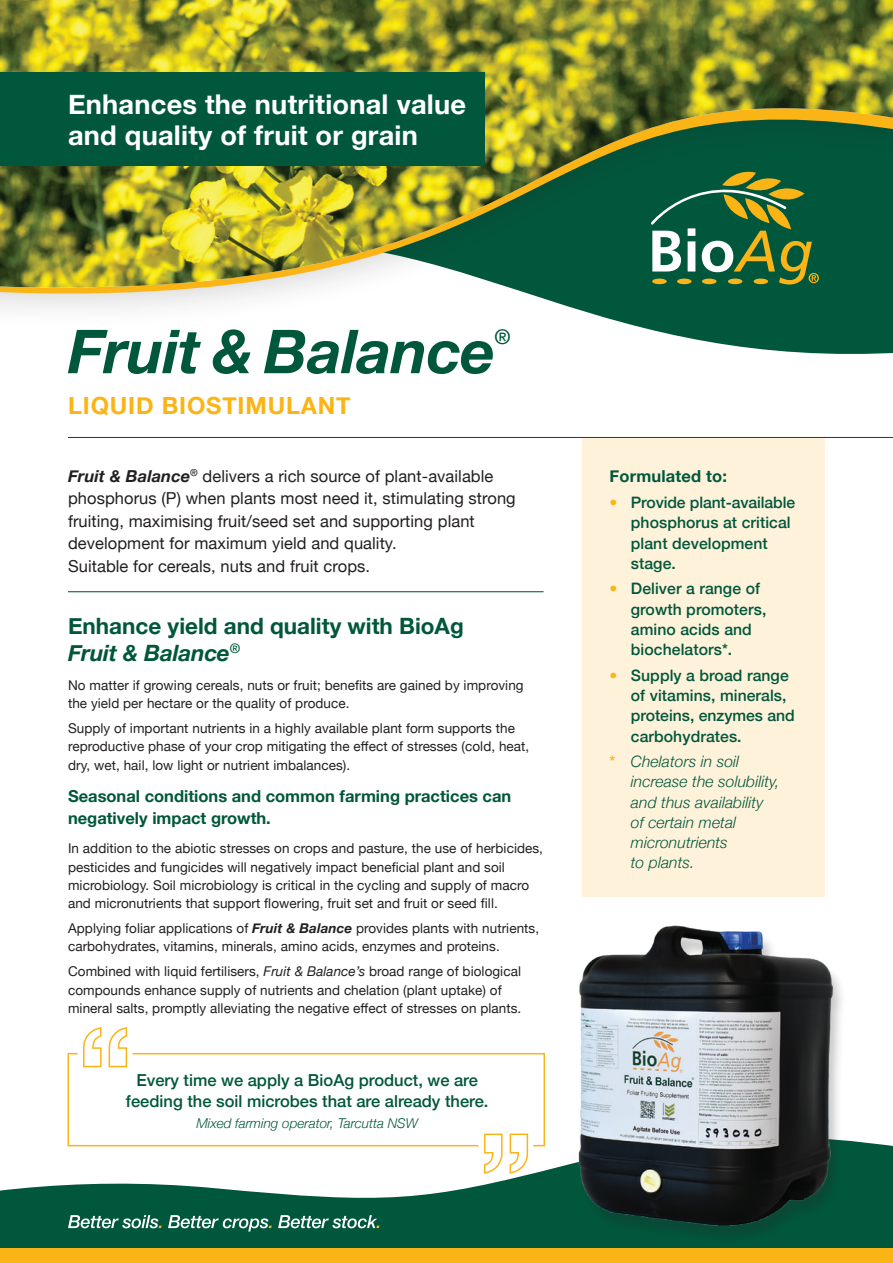
<style>
.page{position:relative;width:893px;height:1263px;background:#fff}
.page>*{position:absolute;margin:0;border:0;box-sizing:border-box;transform-origin:0 0}
.t1{font:italic 700 60.6px "Helvetica Neue";letter-spacing:-.01em;color:#01573c}
.t2{font:700 27.15px/31.3px "Helvetica Neue";letter-spacing:.01em;color:#fff}
.t3{font:700 23.7px "Helvetica Neue";letter-spacing:.035em;color:#fbb416}
.t4{font:700 22.5px/27px "Helvetica Neue";color:#01573c}
.t5{font:500 20.25px "Helvetica Neue";color:#01573c}
.t6{font:16.5px/22.5px "Helvetica Neue";letter-spacing:.005em;color:#231f20}
.t7{font:700 16.5px/22.5px "Helvetica Neue";color:#01573c}
.t8{font:500 16.5px/21px "Helvetica Neue";color:#01573c;text-align:center}
.t9{font:500 15.75px/20.2px "Helvetica Neue";letter-spacing:.005em;color:#01573c}
.t10{font:italic 300 15.75px/20.2px "Helvetica Neue";letter-spacing:.005em;color:#01573c}
.t11{font:13.5px/18.3px "Helvetica Neue";letter-spacing:.005em;color:#231f20}
.t12{font:italic 300 13.5px "Helvetica Neue";color:#01573c}
.s1{font-weight:700;font-style:italic}
.s2{font-style:italic}
.s3{color:#fbb416}
.s4{font-weight:500;font-style:normal;color:#fbb416}
</style>
<div class="page">
<svg style="left:656px;top:331px;width:237px;height:23px;fill:#01573c"></svg>
<div style="left:0;top:9px;width:893px;height:322px;background:#231f20;opacity:.25"></div>
<svg style="left:0;top:289px;width:893px;height:7px"></svg>
<img style="left:0;top:0;width:893px;height:288px">
<svg style="left:0;top:1140px;width:893px;height:108px;fill:#01573c"></svg>
<div style="left:583px;top:437px;width:242px;height:460px;background:#fef2da"></div>
<svg style="left:651px;top:161px;width:168px;height:123px;background:#3f7549"></svg>
<div style="left:0;top:1248px;width:893px;height:15px;background:#fbb416"></div>
<hr style="left:68px;top:437px;width:825px;height:1px;background:#01573c">
<svg style="left:278px;top:1215px;width:101px;height:13px"></svg>
<svg style="left:168px;top:1215px;width:104px;height:16px"></svg>
<svg style="left:68px;top:1215px;width:94px;height:13px"></svg>
<div style="left:0;top:72px;width:484px;height:94px;background:#01573c"></div>
<hr style="left:68px;top:591px;width:476px;height:1px;background:#01573c">
<div style="left:576px;top:928px;width:271px;height:317px;background:#231f20;opacity:.25"></div>
<img style="left:565px;top:925px;width:279px;height:307px">
<svg style="left:67px;top:1027px;width:479px;height:147px"></svg>
<h2 class="t2" style="left:68px;top:89px;width:400px">Enhances the nutritional value and quality of fruit or grain</h2>
<h1 class="t1" style="left:68px;top:304px;width:429px">Fruit &amp; Balance</h1>
<h3 class="t5" style="left:494px;top:321px;width:18px">®</h3>
<h3 class="t3" style="left:68px;top:387px;width:284px">LIQUID BIOSTIMULANT</h3>
<p class="t6" style="left:68px;top:466px;width:449px"><span class="s1">Fruit &amp; Balance</span><sup>®</sup> delivers a rich source of plant-available phosphorus (P) when plants most need it, stimulating strong fruiting, maximising fruit/seed set and supporting plant development for maximum yield and quality.<br>Suitable for cereals, nuts and fruit crops.</p>
<h3 class="t4" style="left:68px;top:613px;width:397px">Enhance yield and quality with BioAg<br><span class="s2">Fruit &amp; Balance</span><sup>®</sup></h3>
<p class="t11" style="left:68px;top:677px;width:457px">No matter if growing cereals, nuts or fruit; benefits are gained by improving the yield per hectare or the quality of produce.</p>
<p class="t11" style="left:68px;top:720px;width:463px">Supply of important nutrients in a highly available plant form supports the reproductive phase of your crop mitigating the effect of stresses (cold, heat, dry, wet, hail, low light or nutrient imbalances).</p>
<p class="t7" style="left:68px;top:785px;width:445px">Seasonal conditions and common farming practices can negatively impact growth.</p>
<p class="t11" style="left:68px;top:840px;width:476px">In addition to the abiotic stresses on crops and pasture, the use of herbicides, pesticides and fungicides will negatively impact beneficial plant and soil microbiology. Soil microbiology is critical in the cycling and supply of macro and micronutrients that support flowering, fruit set and fruit or seed fill.</p>
<p class="t11" style="left:68px;top:920px;width:473px">Applying foliar applications of <span class="s1">Fruit &amp; Balance</span> provides plants with nutrients, carbohydrates, vitamins, minerals, amino acids, enzymes and proteins.</p>
<p class="t11" style="left:68px;top:963px;width:455px">Combined with liquid fertilisers, <span class="s2">Fruit &amp; Balance’s</span> broad range of biological compounds enhance supply of nutrients and chelation (plant uptake) of mineral salts, promptly alleviating the negative effect of stresses on plants.</p>
<p class="t8" style="left:126px;top:1068px;width:364px">Every time we apply a BioAg product, we are feeding the soil microbes that are already there.</p>
<p class="t12" style="left:196px;top:1112px;width:223px">Mixed farming operator, Tarcutta NSW</p>
<p class="t7" style="left:610px;top:465px;width:119px">Formulated to:</p>
<p class="t9" style="left:631px;top:491px;width:166px;text-indent:-21px"><span class="s3">•</span> Provide plant-available phosphorus at critical plant development stage.</p>
<p class="t9" style="left:631px;top:577px;width:137px;text-indent:-21px"><span class="s3">•</span> Deliver a range of growth promoters, amino acids and biochelators*.</p>
<p class="t9" style="left:631px;top:664px;width:165px;text-indent:-21px"><span class="s3">•</span> Supply a broad range of vitamins, minerals, proteins, enzymes and carbohydrates.</p>
<p class="t10" style="left:631px;top:750px;width:150px;text-indent:-21px"><span class="s4">*</span> Chelators in soil increase the solubility, and thus availability of certain metal micronutrients<br>to plants.</p>
</div>
